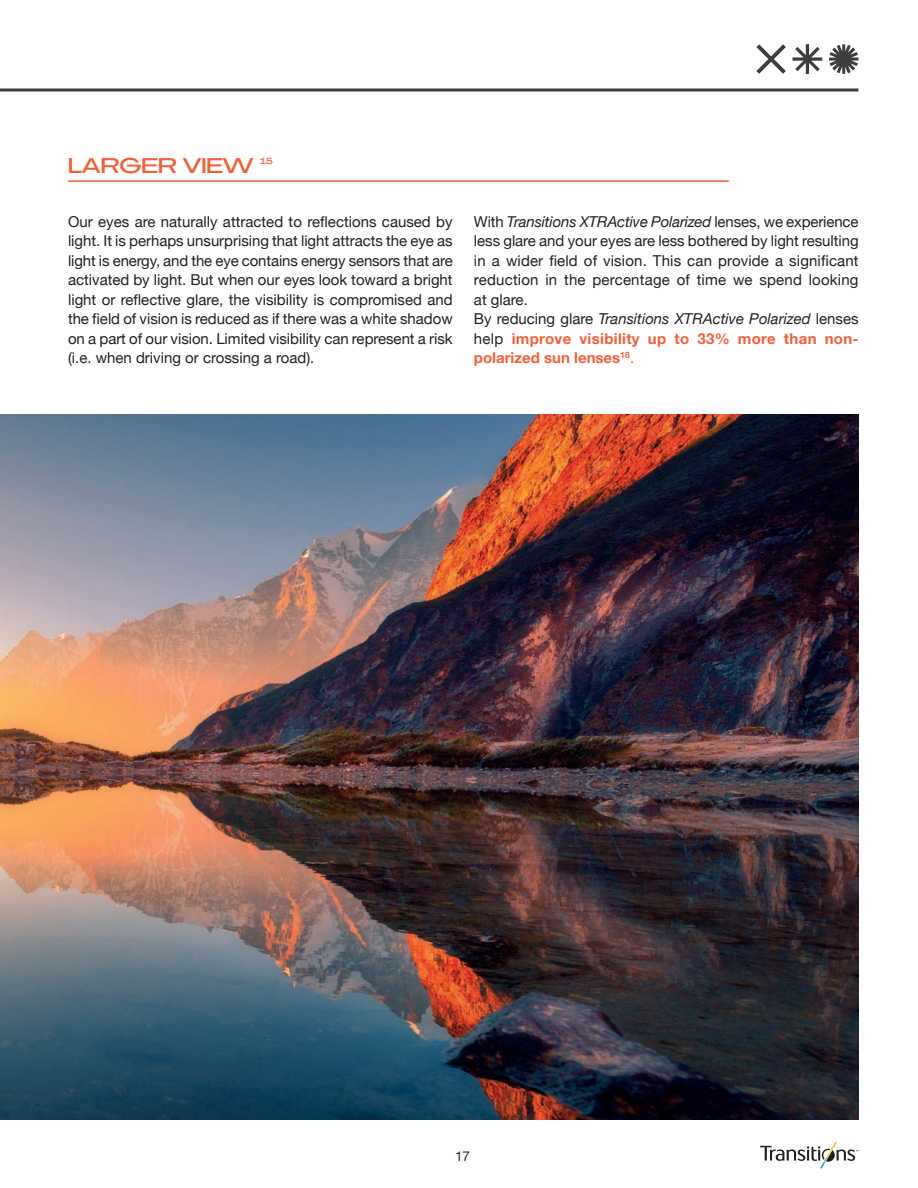
<style>
.page{position:relative;width:918px;height:1188px;background:#fff}
.page>*{position:absolute;margin:0;border:0;box-sizing:border-box;transform-origin:0 0}
.t1{font:21px "Agrandir Variable";color:#f16036}
.t2{font:15px/19.5px "Helvetica Neue";color:#231f20;text-align:justify}
.t3{font:13.5px "Helvetica Neue";color:#231f20}
.t4{font:8.7px "Agrandir Variable";color:#f16036}
.s1{font-style:italic}
.s2{font-weight:700;color:#f16036}
.s3{color:#f16036}
</style>
<div class="page">
<img style="left:0;top:414px;width:858px;height:706px">
<hr style="left:68px;top:180px;width:661px;height:2px;background:#f16036">
<svg style="left:0;top:88px;width:858px;height:4px;background:#6e6d6b"></svg>
<svg style="left:760px;top:1142px;width:98px;height:26px"></svg>
<svg style="left:756px;top:44px;width:30px;height:30px"></svg>
<svg style="left:793px;top:44px;width:29px;height:30px"></svg>
<svg style="left:829px;top:44px;width:29px;height:30px"></svg>
<h1 class="t1" style="left:68px;top:153px;width:187px">LARGER VIEW</h1>
<p class="t4" style="left:260px;top:156px;width:15px">15</p>
<p class="t2" style="left:68px;top:213px;width:386px">Our eyes are naturally attracted to reflections caused by light. It is perhaps unsurprising that light attracts the eye as light is energy, and the eye contains energy sensors that are activated by light. But when our eyes look toward a bright light or reflective glare, the visibility is compromised and the field of vision is reduced as if there was a white shadow on a part of our vision. Limited visibility can represent a risk (i.e. when driving or crossing a road).</p>
<p class="t2" style="left:474px;top:213px;width:386px;text-align:left">With <span class="s1">Transitions XTRActive Polarized</span> lenses, we experience less glare and your eyes are less bothered by light resulting in a wider field of vision. This can provide a significant reduction in the percentage of time we spend looking at glare.<br>By reducing glare <span class="s1">Transitions XTRActive Polarized</span> lenses help <span class="s2">improve visibility up to 33% more than non&shy;polarized sun lenses</span><sup>18</sup><span class="s3">.</span></p>
<p class="t3" style="left:455px;top:1146px;width:17px">17</p>
</div>
